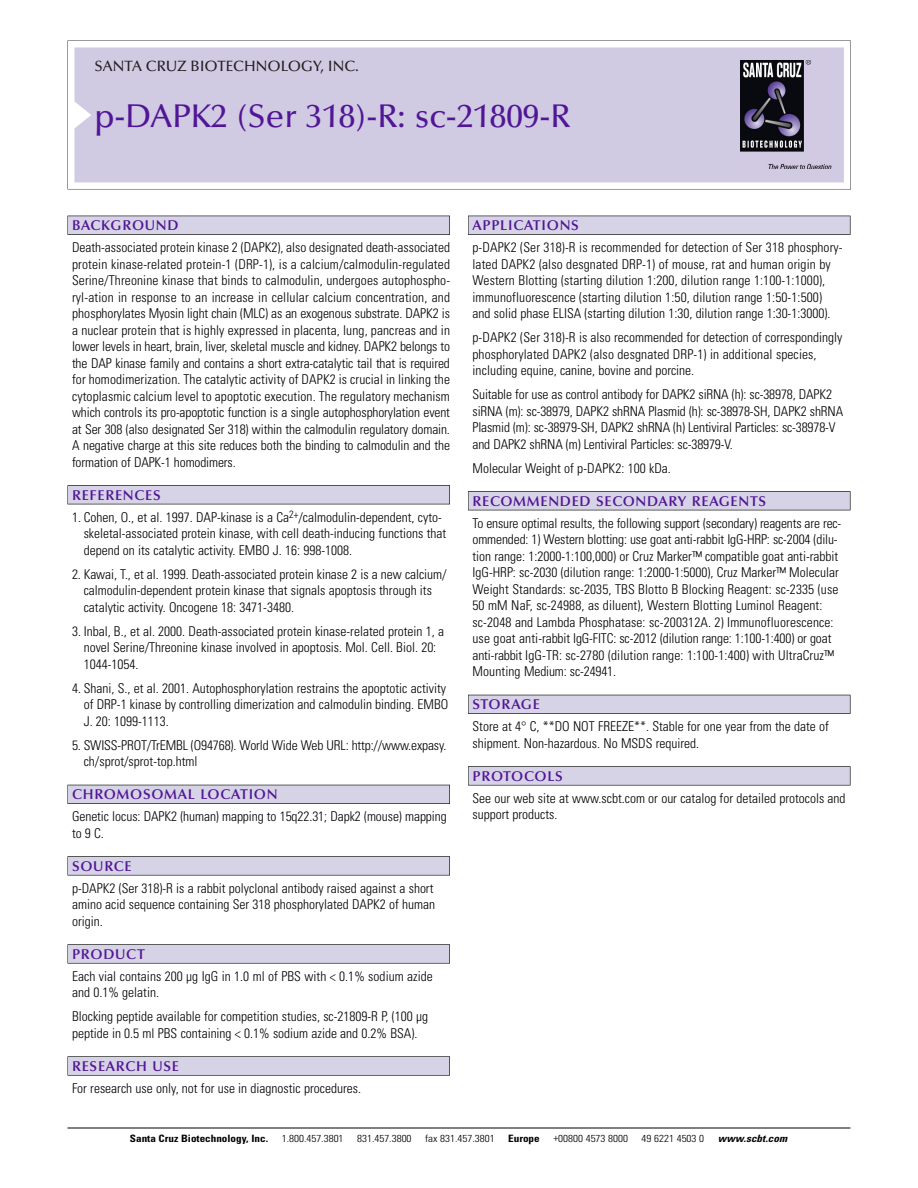
<style>
.page{position:relative;width:918px;height:1188px;background:#fff}
.page>*{position:absolute;margin:0;border:0;box-sizing:border-box;transform-origin:0 0}
.t1{font:500 33px "Optima";color:#511695}
.t2{font:500 15px "Optima";color:#231f20}
.t3{font:600 14.25px "Optima";letter-spacing:.05em;color:#511695}
.t4{font:300 condensed 13.5px/16.5px "Univers";color:#000}
.t5{font:300 condensed 10.2px "Univers";color:#000;scale:1.1 1}
.t6{font:700 condensed 10.2px "Univers";color:#000;scale:1.1 1}
.t7{font:italic 700 condensed 10.2px "Univers";letter-spacing:.005em;color:#000;scale:1.1 1}
</style>
<div class="page">
<svg style="left:68px;top:40px;width:783px;height:149px"></svg>
<div style="left:74px;top:47px;width:770px;height:135px;background:#d1cae3"></div>
<img style="left:741px;top:60px;width:90px;height:108px">
<div style="left:68px;top:216px;width:382px;height:19px;background:#525155"></div>
<div style="left:68px;top:216px;width:381px;height:18px;background:#d7d3e7"></div>
<div style="left:68px;top:485px;width:382px;height:19px;background:#525155"></div>
<div style="left:68px;top:486px;width:381px;height:18px;background:#d7d3e7"></div>
<div style="left:68px;top:785px;width:382px;height:19px;background:#525158"></div>
<div style="left:68px;top:785px;width:381px;height:18px;background:#d7d3e7"></div>
<div style="left:68px;top:856px;width:382px;height:19px;background:#575759"></div>
<div style="left:68px;top:857px;width:381px;height:18px;background:#d7d3e7"></div>
<svg style="left:68px;top:944px;width:382px;height:20px"></svg>
<div style="left:68px;top:945px;width:381px;height:18px;background:#d7d3e7"></div>
<div style="left:68px;top:1056px;width:382px;height:20px;background:#626263"></div>
<div style="left:68px;top:1057px;width:381px;height:18px;background:#d7d3e7"></div>
<div style="left:468px;top:216px;width:382px;height:19px;background:#525155"></div>
<div style="left:468px;top:216px;width:382px;height:18px;background:#d7d3e7"></div>
<div style="left:468px;top:491px;width:382px;height:19px;background:#525155"></div>
<div style="left:468px;top:492px;width:382px;height:18px;background:#d7d3e7"></div>
<div style="left:468px;top:695px;width:382px;height:19px;background:#525158"></div>
<div style="left:468px;top:695px;width:382px;height:18px;background:#d7d3e7"></div>
<div style="left:468px;top:766px;width:382px;height:19px;background:#575759"></div>
<div style="left:468px;top:767px;width:382px;height:18px;background:#d7d3e7"></div>
<hr style="left:68px;top:1128px;width:782px;height:1px;background:#000">
<p class="t2" style="left:94px;top:61px;width:266px">SANTA CRUZ BIOTECHNOLOGY, INC.</p>
<h1 class="t1" style="left:94px;top:103px;width:478px">p-DAPK2 (Ser 318)-R: sc-21809-R</h1>
<p class="t3" style="left:72px;top:219px;width:108px">BACKGROUND</p>
<p class="t4" style="left:72px;top:240px;width:380px;text-align:justify">Death-associated protein kinase 2 (DAPK2), also designated death-associated protein kinase-related protein-1 (DRP-1), is a calcium/calmodulin-regulated Serine/Threonine kinase that binds to calmodulin, undergoes autophospho&shy;ryl-ation in response to an increase in cellular calcium concentration, and phosphorylates Myosin light chain (MLC) as an exogenous substrate. DAPK2 is a nuclear protein that is highly expressed in placenta, lung, pancreas and in lower levels in heart, brain, liver, skeletal muscle and kidney. DAPK2 belongs to the DAP kinase family and contains a short extra-catalytic tail that is required for homodimerization. The catalytic activity of DAPK2 is crucial in linking the cytoplasmic calcium level to apoptotic execution. The regulatory mechanism which controls its pro-apoptotic function is a single autophosphorylation event at Ser 308 (also designated Ser 318) within the calmodulin regulatory domain.<br>A negative charge at this site reduces both the binding to calmodulin and the formation of DAPK-1 homodimers.</p>
<p class="t3" style="left:72px;top:489px;width:90px">REFERENCES</p>
<p class="t4" style="left:84px;top:510px;width:364px;text-indent:-12px">1. Cohen, O., et al. 1997. DAP-kinase is a Ca<sup>2+</sup>/calmodulin-dependent, cyto&shy;skeletal-associated protein kinase, with cell death-inducing functions that depend on its catalytic activity. EMBO J. 16: 998-1008.</p>
<p class="t4" style="left:84px;top:567px;width:364px;text-indent:-12px">2. Kawai, T., et al. 1999. Death-associated protein kinase 2 is a new calcium/ calmodulin-dependent protein kinase that signals apoptosis through its catalytic activity. Oncogene 18: 3471-3480.</p>
<p class="t4" style="left:84px;top:624px;width:362px;text-indent:-12px">3. Inbal, B., et al. 2000. Death-associated protein kinase-related protein 1, a novel Serine/Threonine kinase involved in apoptosis. Mol. Cell. Biol. 20:<br>1044-1054.</p>
<p class="t4" style="left:84px;top:681px;width:366px;text-indent:-12px">4. Shani, S., et al. 2001. Autophosphorylation restrains the apoptotic activity of DRP-1 kinase by controlling dimerization and calmodulin binding. EMBO<br>J. 20: 1099-1113.</p>
<p class="t4" style="left:84px;top:738px;width:364px;text-indent:-12px">5. SWISS-PROT/TrEMBL (O94768). World Wide Web URL: http://www.expasy. ch/sprot/sprot-top.html</p>
<p class="t3" style="left:72px;top:789px;width:207px">CHROMOSOMAL LOCATION</p>
<p class="t4" style="left:72px;top:809px;width:376px">Genetic locus: DAPK2 (human) mapping to 15q22.31; Dapk2 (mouse) mapping to 9 C.</p>
<p class="t3" style="left:72px;top:860px;width:61px">SOURCE</p>
<p class="t4" style="left:72px;top:881px;width:365px">p-DAPK2 (Ser 318)-R is a rabbit polyclonal antibody raised against a short amino acid sequence containing Ser 318 phosphorylated DAPK2 of human origin.</p>
<p class="t3" style="left:72px;top:948px;width:74px">PRODUCT</p>
<p class="t4" style="left:72px;top:969px;width:362px">Each vial contains 200 µg IgG in 1.0 ml of PBS with &lt; 0.1% sodium azide and 0.1% gelatin.</p>
<p class="t4" style="left:72px;top:1009px;width:358px">Blocking peptide available for competition studies, sc-21809-R P, (100 µg peptide in 0.5 ml PBS containing &lt; 0.1% sodium azide and 0.2% BSA).</p>
<p class="t3" style="left:72px;top:1060px;width:109px">RESEARCH USE</p>
<p class="t4" style="left:72px;top:1081px;width:290px">For research use only, not for use in diagnostic procedures.</p>
<p class="t3" style="left:473px;top:219px;width:108px">APPLICATIONS</p>
<p class="t4" style="left:473px;top:240px;width:372px">p-DAPK2 (Ser 318)-R is recommended for detection of Ser 318 phosphory&shy;lated DAPK2 (also desgnated DRP-1) of mouse, rat and human origin by Western Blotting (starting dilution 1:200, dilution range 1:100-1:1000), immunofluorescence (starting dilution 1:50, dilution range 1:50-1:500) and solid phase ELISA (starting dilution 1:30, dilution range 1:30-1:3000).</p>
<p class="t4" style="left:473px;top:330px;width:371px">p-DAPK2 (Ser 318)-R is also recommended for detection of correspondingly phosphorylated DAPK2 (also desgnated DRP-1) in additional species, including equine, canine, bovine and porcine.</p>
<p class="t4" style="left:473px;top:387px;width:372px">Suitable for use as control antibody for DAPK2 siRNA (h): sc-38978, DAPK2 siRNA (m): sc-38979, DAPK2 shRNA Plasmid (h): sc-38978-SH, DAPK2 shRNA Plasmid (m): sc-38979-SH, DAPK2 shRNA (h) Lentiviral Particles: sc-38978-V and DAPK2 shRNA (m) Lentiviral Particles: sc-38979-V.</p>
<p class="t4" style="left:473px;top:461px;width:200px">Molecular Weight of p-DAPK2: 100 kDa.</p>
<p class="t3" style="left:473px;top:495px;width:295px">RECOMMENDED SECONDARY REAGENTS</p>
<p class="t4" style="left:473px;top:516px;width:370px">To ensure optimal results, the following support (secondary) reagents are rec&shy;ommended: 1) Western blotting: use goat anti-rabbit IgG-HRP: sc-2004 (dilu&shy;tion range: 1:2000-1:100,000) or Cruz Marker™ compatible goat anti-rabbit IgG-HRP: sc-2030 (dilution range: 1:2000-1:5000), Cruz Marker™ Molecular Weight Standards: sc-2035, TBS Blotto B Blocking Reagent: sc-2335 (use 50 mM NaF, sc-24988, as diluent), Western Blotting Luminol Reagent: sc-2048 and Lambda Phosphatase: sc-200312A. 2) Immunofluorescence: use goat anti-rabbit IgG-FITC: sc-2012 (dilution range: 1:100-1:400) or goat anti-rabbit IgG-TR: sc-2780 (dilution range: 1:100-1:400) with UltraCruz™ Mounting Medium: sc-24941.</p>
<p class="t3" style="left:473px;top:699px;width:69px">STORAGE</p>
<p class="t4" style="left:473px;top:719px;width:358px">Store at 4° C, **DO NOT FREEZE**. Stable for one year from the date of shipment. Non-hazardous. No MSDS required.</p>
<p class="t3" style="left:473px;top:770px;width:92px">PROTOCOLS</p>
<p class="t4" style="left:473px;top:791px;width:375px">See our web site at www.scbt.com or our catalog for detailed protocols and support products.</p>
<p class="t6" style="left:130px;top:1135px;width:127px">Santa Cruz Biotechnology, Inc.</p>
<p class="t5" style="left:282px;top:1135px;width:58px">1.800.457.3801</p>
<p class="t5" style="left:357px;top:1135px;width:51px">831.457.3800</p>
<p class="t5" style="left:425px;top:1135px;width:65px">fax 831.457.3801</p>
<p class="t6" style="left:508px;top:1135px;width:30px">Europe</p>
<p class="t5" style="left:553px;top:1135px;width:69px">+00800 4573 8000</p>
<p class="t5" style="left:642px;top:1135px;width:58px">49 6221 4503 0</p>
<p class="t7" style="left:718px;top:1135px;width:64px">www.scbt.com</p>
</div>
